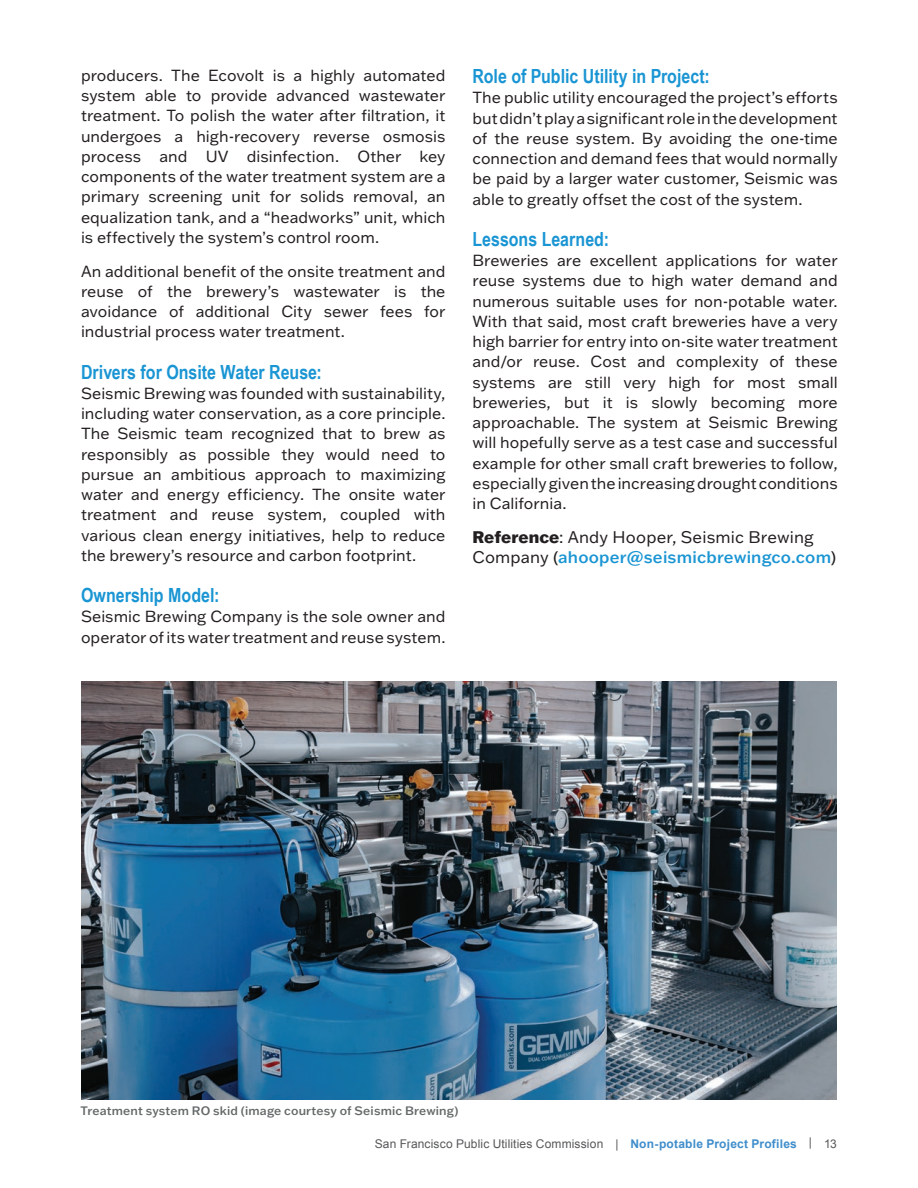
<style>
.page{position:relative;width:918px;height:1188px;background:#fff}
.page>*{position:absolute;margin:0;border:0;box-sizing:border-box;transform-origin:0 0}
.t1{font:700 19.5px "Arial Narrow";color:#1a95d3}
.t2{font:16.5px/20.2px "Franklin Gothic ATF";letter-spacing:.01em;color:#231f20}
.t3{font:15.75px/20.2px "Franklin Gothic ATF";color:#231f20;text-align:justify}
.t4{font:12px "Arial";letter-spacing:.01em;color:#57585a}
.t5{font:500 12px "Franklin Gothic ATF";letter-spacing:.015em;color:#646868}
.s1{font-weight:800}
.s2{font-weight:500;color:#1a95d3}
.s3{font-weight:700;color:#3f8dcb}
</style>
<div class="page">
<img style="left:81px;top:682px;width:756px;height:417px">
<p class="t3" style="left:81px;top:65px;width:366px">producers. The Ecovolt is a highly automated system able to provide advanced wastewater treatment. To polish the water after filtration, it undergoes a high-recovery reverse osmosis process and UV disinfection.</p>
<p class="t3" style="left:81px;top:146px;width:366px;text-indent:276px">Other key components of the water treatment system are a primary screening unit for solids removal, an equalization tank, and a “headworks” unit, which is effectively the system’s control room.</p>
<p class="t3" style="left:81px;top:260px;width:366px">An additional benefit of the onsite treatment and reuse of the brewery’s wastewater is the avoidance of additional City sewer fees for industrial process water treatment.</p>
<p class="t1" style="left:81px;top:357px;width:242px">Drivers for Onsite Water Reuse:</p>
<p class="t3" style="left:81px;top:383px;width:366px;text-align:left">Seismic Brewing was founded with sustainability, including water conservation, as a core principle.<br>The Seismic team recognized that to brew as responsibly as possible they would need to pursue an ambitious approach to maximizing water and energy efficiency. The onsite water treatment and reuse system, coupled with various clean energy initiatives, help to reduce the brewery’s resource and carbon footprint.</p>
<p class="t1" style="left:81px;top:580px;width:140px">Ownership Model:</p>
<p class="t3" style="left:81px;top:606px;width:366px">Seismic Brewing Company is the sole owner and operator of its water treatment and reuse system.</p>
<p class="t1" style="left:472px;top:62px;width:239px">Role of Public Utility in Project:</p>
<p class="t3" style="left:472px;top:87px;width:367px">The public utility encouraged the project’s efforts but didn’t play a significant role in the development of the reuse system. By avoiding the one-time connection and demand fees that would normally be paid by a larger water customer, Seismic was able to greatly offset the cost of the system.</p>
<p class="t1" style="left:472px;top:224px;width:138px">Lessons Learned:</p>
<p class="t3" style="left:472px;top:250px;width:367px;text-align:left">Breweries are excellent applications for water reuse systems due to high water demand and numerous suitable uses for non-potable water.<br>With that said, most craft breweries have a very high barrier for entry into on-site water treatment and/or reuse. Cost and complexity of these systems are still very high for most small breweries, but it is slowly becoming more approachable. The system at Seismic Brewing will hopefully serve as a test case and successful example for other small craft breweries to follow, especially given the increasing drought conditions in California.</p>
<p class="t2" style="left:472px;top:526px;width:365px"><span class="s1">Reference</span>: Andy Hooper, Seismic Brewing<br>Company (<span class="s2">ahooper@seismicbrewingco.com</span>)</p>
<p class="t5" style="left:81px;top:1103px;width:379px">Treatment system RO skid (image courtesy of Seismic Brewing)</p>
<p class="t4" style="left:375px;top:1135px;width:464px">San Francisco Public Utilities Commission | <span class="s3">Non-potable Project Profiles</span> | 13</p>
</div>
